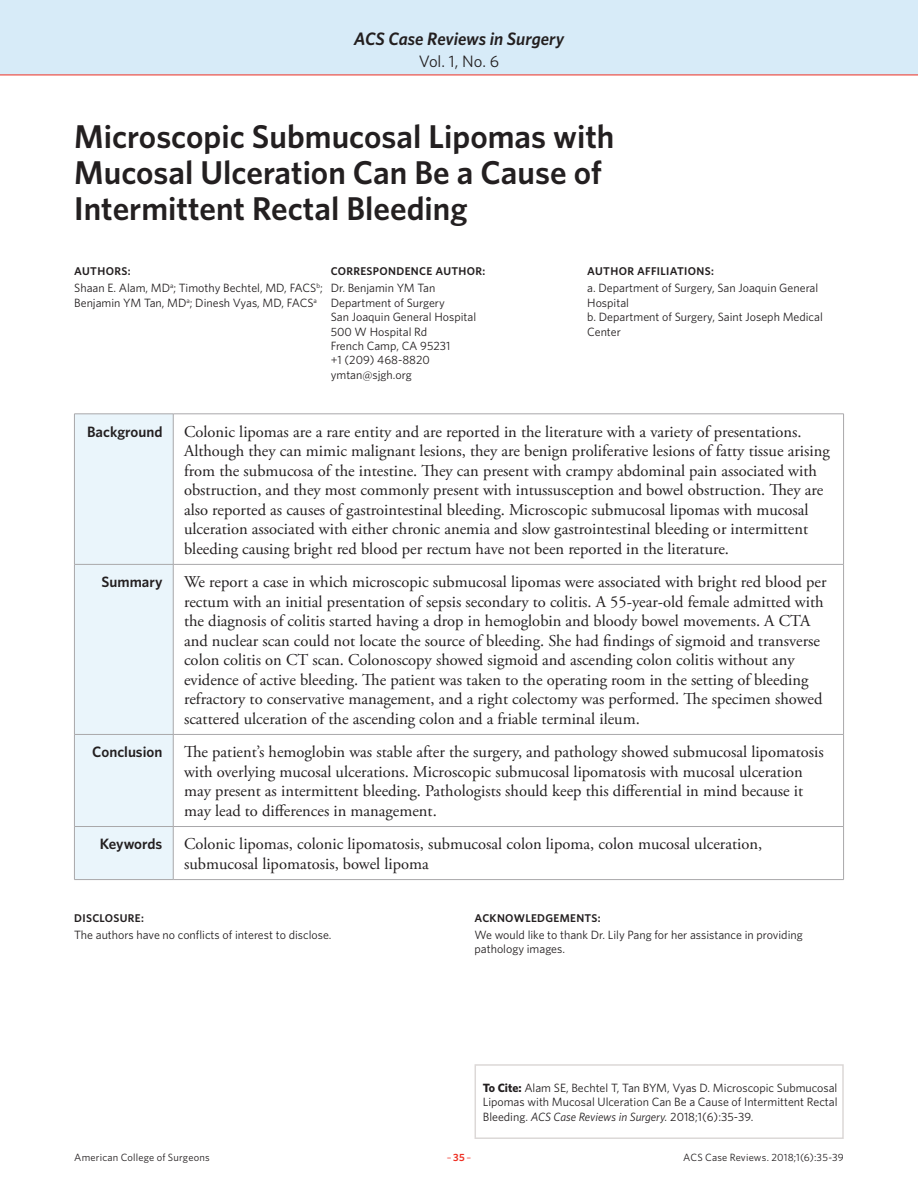
<style>
.page{position:relative;width:918px;height:1188px;background:#fff}
.page>*{position:absolute;margin:0;border:0;box-sizing:border-box;transform-origin:0 0}
.Article_Title{font:600 33px/36px "Whitney";color:#231f20}
.t1{font:italic 600 18px "Whitney";letter-spacing:-.005em;color:#231f20}
.Chart_Body{font:16.5px/19.5px "Adobe Garamond Pro";color:#231f20}
.t2{font:16.5px "Whitney";color:#231f20}
.Chart_Head{font:600 15px "Whitney";color:#231f20}
.Authors_Body{font:12px/14.4px "Whitney";color:#231f20}
.Authors_Head{font:600 11.25px "Whitney";letter-spacing:.03em;color:#231f20}
.t3{font:10.5px "Whitney";letter-spacing:.02em;color:#231f20}
.t4{font:10.5px "Whitney";color:#ee2e22}
.s1{font-weight:700}
.s2{font-style:italic}
.s3{font-weight:600}
</style>
<div class="page">
<div style="left:0;top:0;width:918px;height:75px;background:#d7ebf8"></div>
<hr style="left:0;top:75px;width:918px;height:1px;background:#ee2e22">
<div style="left:75px;top:415px;width:98px;height:464px;background:#eaf5fb"></div>
<hr style="left:74px;top:414px;width:99px;height:1px;background:#a9a8aa">
<hr style="left:74px;top:414px;width:1px;height:150px;background:#a9a8aa">
<hr style="left:173px;top:414px;width:671px;height:1px;background:#a9a8aa">
<hr style="left:173px;top:414px;width:1px;height:150px;background:#a9a8aa">
<hr style="left:843px;top:414px;width:1px;height:150px;background:#a9a8aa">
<hr style="left:74px;top:564px;width:99px;height:1px;background:#a9a8aa">
<hr style="left:74px;top:565px;width:1px;height:169px;background:#a9a8aa">
<hr style="left:173px;top:564px;width:671px;height:1px;background:#a9a8aa">
<hr style="left:173px;top:565px;width:1px;height:169px;background:#a9a8aa">
<hr style="left:843px;top:565px;width:1px;height:169px;background:#a9a8aa">
<hr style="left:74px;top:734px;width:99px;height:1px;background:#a9a8aa">
<hr style="left:74px;top:735px;width:1px;height:91px;background:#a9a8aa">
<hr style="left:173px;top:734px;width:671px;height:1px;background:#a9a8aa">
<hr style="left:173px;top:735px;width:1px;height:91px;background:#a9a8aa">
<hr style="left:843px;top:735px;width:1px;height:91px;background:#a9a8aa">
<hr style="left:74px;top:826px;width:99px;height:1px;background:#a9a8aa">
<hr style="left:74px;top:827px;width:1px;height:52px;background:#a9a8aa">
<hr style="left:173px;top:826px;width:671px;height:1px;background:#a9a8aa">
<hr style="left:173px;top:827px;width:1px;height:52px;background:#a9a8aa">
<hr style="left:843px;top:827px;width:1px;height:52px;background:#a9a8aa">
<hr style="left:74px;top:879px;width:99px;height:1px;background:#a9a8aa">
<hr style="left:173px;top:879px;width:671px;height:1px;background:#a9a8aa">
<div style="left:475px;top:1064px;width:369px;height:75px;border:2px solid #dcd8d7"></div>
<p class="t1" style="left:354px;top:26px;width:212px">ACS Case Reviews in Surgery</p>
<p class="t2" style="left:419px;top:50px;width:82px">Vol. 1, No. 6</p>
<p class="Article_Title" style="left:74px;top:118px;width:542px">Microscopic Submucosal Lipomas with<br>Mucosal Ulceration Can Be a Cause of<br>Intermittent Rectal Bleeding</p>
<p class="Authors_Head" style="left:74px;top:263px;width:58px">AUTHORS:</p>
<p class="Authors_Head" style="left:331px;top:263px;width:156px">CORRESPONDENCE AUTHOR:</p>
<p class="Authors_Head" style="left:587px;top:263px;width:128px">AUTHOR AFFILIATIONS:</p>
<p class="Authors_Body" style="left:74px;top:281px;width:250px">Shaan E. Alam, MD<sup>a</sup>; Timothy Bechtel, MD, FACS<sup>b</sup>;<br>Benjamin YM Tan, MD<sup>a</sup>; Dinesh Vyas, MD, FACS<sup>a</sup></p>
<p class="Authors_Body" style="left:331px;top:281px;width:106px">Dr. Benjamin YM Tan</p>
<p class="Authors_Body" style="left:587px;top:281px;width:233px">a. Department of Surgery, San Joaquin General<br>Hospital</p>
<p class="Authors_Body" style="left:587px;top:310px;width:237px">b. Department of Surgery, Saint Joseph Medical<br>Center</p>
<p class="Authors_Body" style="left:331px;top:295px;width:116px">Department of Surgery</p>
<p class="Authors_Body" style="left:331px;top:310px;width:147px">San Joaquin General Hospital</p>
<p class="Authors_Body" style="left:331px;top:324px;width:98px">500 W Hospital Rd</p>
<p class="Authors_Body" style="left:331px;top:338px;width:121px">French Camp, CA 95231</p>
<p class="Authors_Body" style="left:331px;top:353px;width:101px">+1 (209) 468-8820</p>
<p class="Authors_Body" style="left:331px;top:367px;width:83px">ymtan@sjgh.org</p>
<p class="Chart_Head" style="left:87px;top:421px;width:77px">Background</p>
<p class="Chart_Body" style="left:184px;top:422px;width:647px">Colonic lipomas are a rare entity and are reported in the literature with a variety of presentations.<br>Although they can mimic malignant lesions, they are benign proliferative lesions of fatty tissue arising from the submucosa of the intestine. They can present with crampy abdominal pain associated with obstruction, and they most commonly present with intussusception and bowel obstruction. They are also reported as causes of gastrointestinal bleeding. Microscopic submucosal lipomas with mucosal ulceration associated with either chronic anemia and slow gastrointestinal bleeding or intermittent bleeding causing bright red blood per rectum have not been reported in the literature.</p>
<p class="Chart_Head" style="left:102px;top:572px;width:62px">Summary</p>
<p class="Chart_Body" style="left:184px;top:573px;width:644px">We report a case in which microscopic submucosal lipomas were associated with bright red blood per rectum with an initial presentation of sepsis secondary to colitis. A 55-year-old female admitted with the diagnosis of colitis started having a drop in hemoglobin and bloody bowel movements. A CTA and nuclear scan could not locate the source of bleeding. She had findings of sigmoid and transverse colon colitis on CT scan. Colonoscopy showed sigmoid and ascending colon colitis without any evidence of active bleeding. The patient was taken to the operating room in the setting of bleeding refractory to conservative management, and a right colectomy was performed. The specimen showed scattered ulceration of the ascending colon and a friable terminal ileum.</p>
<p class="Chart_Head" style="left:92px;top:742px;width:72px">Conclusion</p>
<p class="Chart_Body" style="left:184px;top:743px;width:641px">The patient’s hemoglobin was stable after the surgery, and pathology showed submucosal lipomatosis with overlying mucosal ulcerations. Microscopic submucosal lipomatosis with mucosal ulceration may present as intermittent bleeding. Pathologists should keep this differential in mind because it may lead to differences in management.</p>
<p class="Chart_Head" style="left:100px;top:834px;width:64px">Keywords</p>
<p class="Chart_Body" style="left:184px;top:835px;width:580px">Colonic lipomas, colonic lipomatosis, submucosal colon lipoma, colon mucosal ulceration, submucosal lipomatosis, bowel lipoma</p>
<p class="Authors_Head" style="left:74px;top:910px;width:71px">DISCLOSURE:</p>
<p class="Authors_Body" style="left:74px;top:927px;width:259px">The authors have no conflicts of interest to disclose.</p>
<p class="Authors_Head" style="left:475px;top:910px;width:128px">ACKNOWLEDGEMENTS:</p>
<p class="Authors_Body" style="left:475px;top:927px;width:330px">We would like to thank Dr. Lily Pang for her assistance in providing pathology images.</p>
<p class="Authors_Body" style="left:483px;top:1080px;width:356px;text-align:justify"><span class="s1">To Cite:</span> Alam SE, Bechtel T, Tan BYM, Vyas D. Microscopic Submucosal Lipomas with Mucosal Ulceration Can Be a Cause of Intermittent Rectal Bleeding. <span class="s2">ACS Case Reviews in Surgery.</span> 2018;1(6):35-39.</p>
<p class="t3" style="left:74px;top:1150px;width:137px">American College of Surgeons</p>
<p class="t4" style="left:447px;top:1150px;width:26px">–<span class="s3">35</span>–</p>
<p class="t3" style="left:683px;top:1150px;width:162px">ACS Case Reviews. 2018;1(6):35-39</p>
</div>
